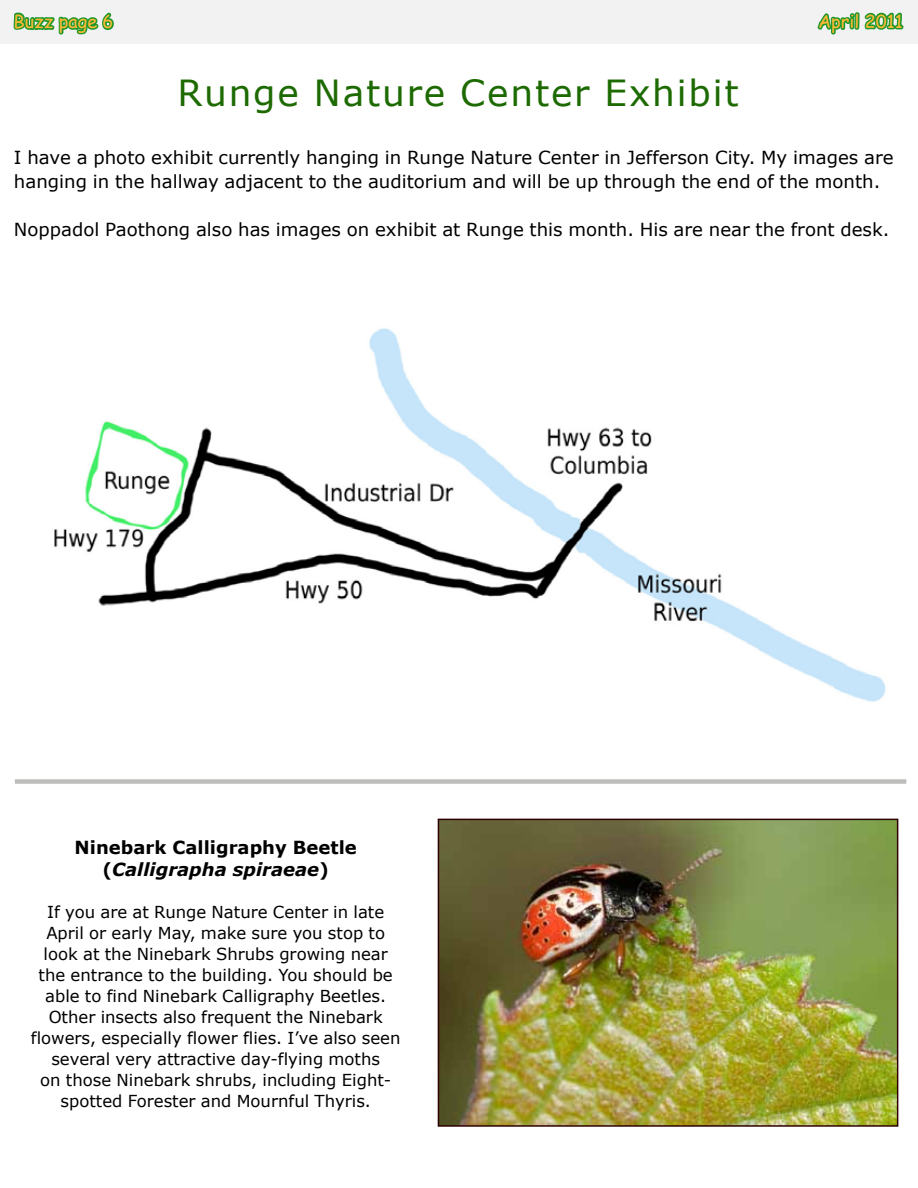
<style>
.page{position:relative;width:918px;height:1188px;background:#fff}
.page>*{position:absolute;margin:0;border:0;box-sizing:border-box;transform-origin:0 0}
.t1{font:36px "Verdana";letter-spacing:.05em;color:#1c6a00}
.t2{font:18px/24px "Verdana";color:#000}
.t3{font:700 18px/21.6px "Verdana";color:#000;text-align:center}
.t4{font:18px "Comic Sans MS";color:#ffba35}
.t5{font:16.5px/21px "Verdana";color:#000;text-align:center}
.s1{font-style:italic}
</style>
<div class="page">
<svg style="left:12px;top:0;width:103px;height:37px"></svg>
<svg style="left:816px;top:7px;width:90px;height:30px"></svg>
<img style="left:54px;top:328px;width:832px;height:374px">
<div style="left:15px;top:779px;width:891px;height:5px;background:#bdbdbb"></div>
<img style="left:441px;top:822px;width:454px;height:302px">
<div style="left:438px;top:819px;width:460px;height:308px;border:2px solid #2e0100"></div>
<p class="t4" style="left:14px;top:8px;width:102px">Buzz page 6</p>
<p class="t4" style="left:818px;top:8px;width:86px">April 2011</p>
<h1 class="t1" style="left:178px;top:68px;width:563px">Runge Nature Center Exhibit</h1>
<p class="t2" style="left:14px;top:145px;width:881px">I have a photo exhibit currently hanging in Runge Nature Center in Jefferson City. My images are hanging in the hallway adjacent to the auditorium and will be up through the end of the month.</p>
<p class="t2" style="left:14px;top:217px;width:877px">Noppadol Paothong also has images on exhibit at Runge this month. His are near the front desk.</p>
<p class="t3" style="left:75px;top:836px;width:284px">Ninebark Calligraphy Beetle (<span class="s1">Calligrapha spiraeae</span>)</p>
<p class="t5" style="left:31px;top:902px;width:371px">If you are at Runge Nature Center in late April or early May, make sure you stop to look at the Ninebark Shrubs growing near the entrance to the building. You should be able to find Ninebark Calligraphy Beetles.<br>Other insects also frequent the Ninebark flowers, especially flower flies. I’ve also seen several very attractive day-flying moths<br>on those Ninebark shrubs, including Eight&shy;spotted Forester and Mournful Thyris.</p>
</div>
